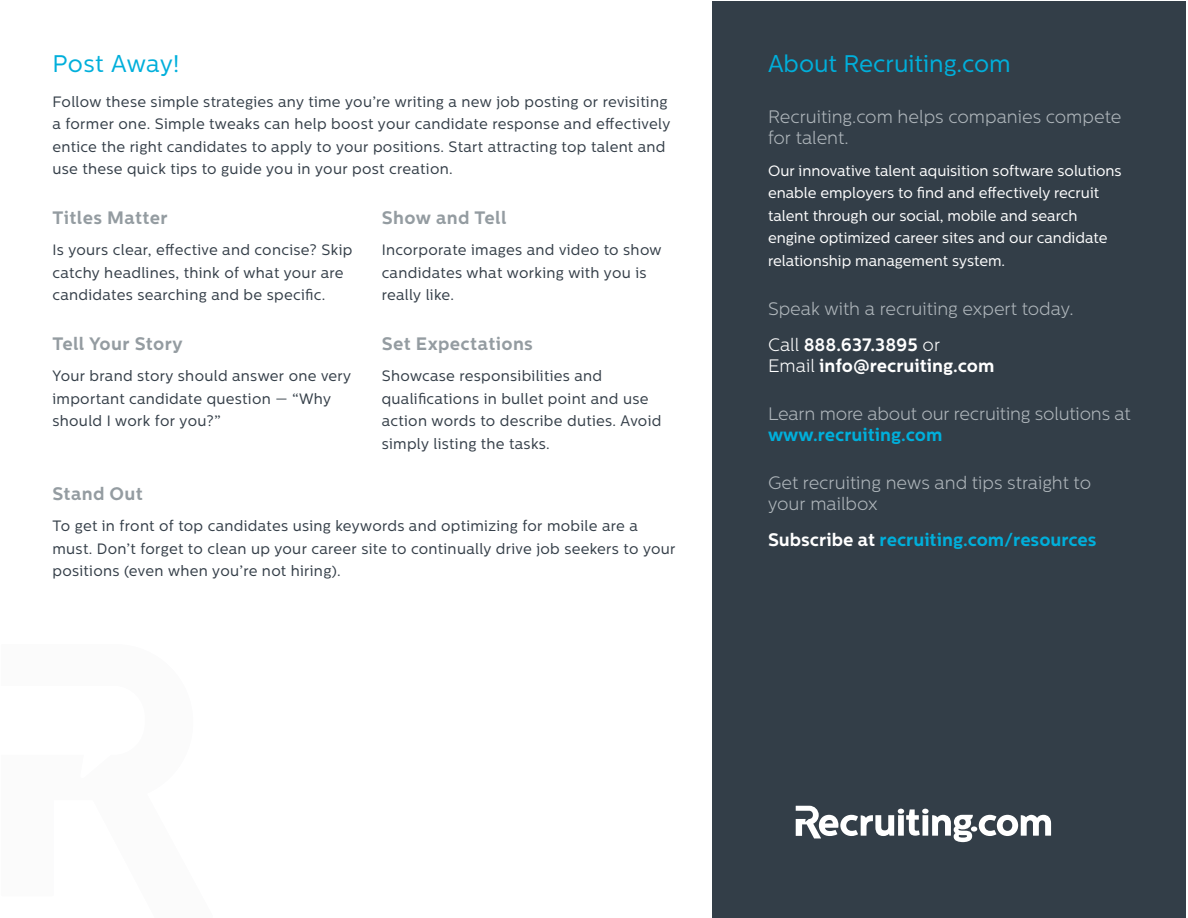
<style>
.page{position:relative;width:1188px;height:918px;background:#fff}
.page>*{position:absolute;margin:0;border:0;box-sizing:border-box;transform-origin:0 0}
.t1{font:24px "Centrale Sans";color:#00afdb}
.t2{font:300 18px/21px "Centrale Sans";color:#b0b7bc}
.t3{font:700 18px "Centrale Sans";letter-spacing:.02em;color:#949ca1}
.t4{font:700 18px "Centrale Sans";color:#00afdb}
.t5{font:700 18px "Centrale Sans";color:#fff}
.t6{font:15px/22.5px "Centrale Sans";letter-spacing:.02em;color:#343e48}
.t7{font:15px/22.5px "Centrale Sans";color:#fff}
.s1{color:#fff}
.s2{font-weight:700;color:#fff}
.s3{font-weight:300}
</style>
<div class="page">
<div style="left:712px;top:2px;width:474px;height:916px;background:#333e48"></div>
<svg style="left:796px;top:806px;width:255px;height:36px"></svg>
<h1 class="t1" style="left:52px;top:50px;width:129px">Post Away!</h1>
<p class="t6" style="left:52px;top:90px;width:619px">Follow these simple strategies any time you’re writing a new job posting or revisiting a former one. Simple tweaks can help boost your candidate response and effectively entice the right candidates to apply to your positions. Start attracting top talent and use these quick tips to guide you in your post creation.</p>
<p class="t3" style="left:52px;top:206px;width:117px">Titles Matter</p>
<p class="t6" style="left:52px;top:239px;width:301px">Is yours clear, effective and concise? Skip catchy headlines, think of what your are candidates searching and be specific.</p>
<p class="t3" style="left:52px;top:332px;width:131px">Tell Your Story</p>
<p class="t6" style="left:52px;top:365px;width:300px">Your brand story should answer one very important candidate question — “Why should I work for you?”</p>
<p class="t3" style="left:382px;top:206px;width:126px">Show and Tell</p>
<p class="t6" style="left:382px;top:239px;width:281px">Incorporate images and video to show candidates what working with you is really like.</p>
<p class="t3" style="left:382px;top:332px;width:153px">Set Expectations</p>
<p class="t6" style="left:382px;top:365px;width:281px">Showcase responsibilities and qualifications in bullet point and use action words to describe duties. Avoid simply listing the tasks.</p>
<p class="t3" style="left:52px;top:482px;width:92px">Stand Out</p>
<p class="t6" style="left:52px;top:515px;width:625px">To get in front of top candidates using keywords and optimizing for mobile are a must. Don’t forget to clean up your career site to continually drive job seekers to your positions (even when you’re not hiring).</p>
<h1 class="t1" style="left:768px;top:50px;width:244px">About Recruiting.com</h1>
<p class="t2" style="left:768px;top:106px;width:355px">Recruiting.com helps companies compete for talent.</p>
<p class="t7" style="left:768px;top:159px;width:355px">Our innovative talent aquisition software solutions enable employers to find and effectively recruit talent through our social, mobile and search engine optimized career sites and our candidate relationship management system.</p>
<p class="t2" style="left:768px;top:291px;width:307px;line-height:36px">Speak with a recruiting expert today.<br><span class="s1">Call</span> <span class="s2">888.637.3895</span> <span class="s1">or</span></p>
<p class="t5" style="left:768px;top:355px;width:228px"><span class="s3">Email</span> info@recruiting.com</p>
<p class="t2" style="left:768px;top:403px;width:364px">Learn more about our recruiting solutions at</p>
<p class="t4" style="left:768px;top:424px;width:176px">www.recruiting.com</p>
<p class="t2" style="left:768px;top:472px;width:325px">Get recruiting news and tips straight to your mailbox</p>
<p class="t4" style="left:768px;top:529px;width:330px"><span class="s1">Subscribe at</span> recruiting.com/resources</p>
</div>
